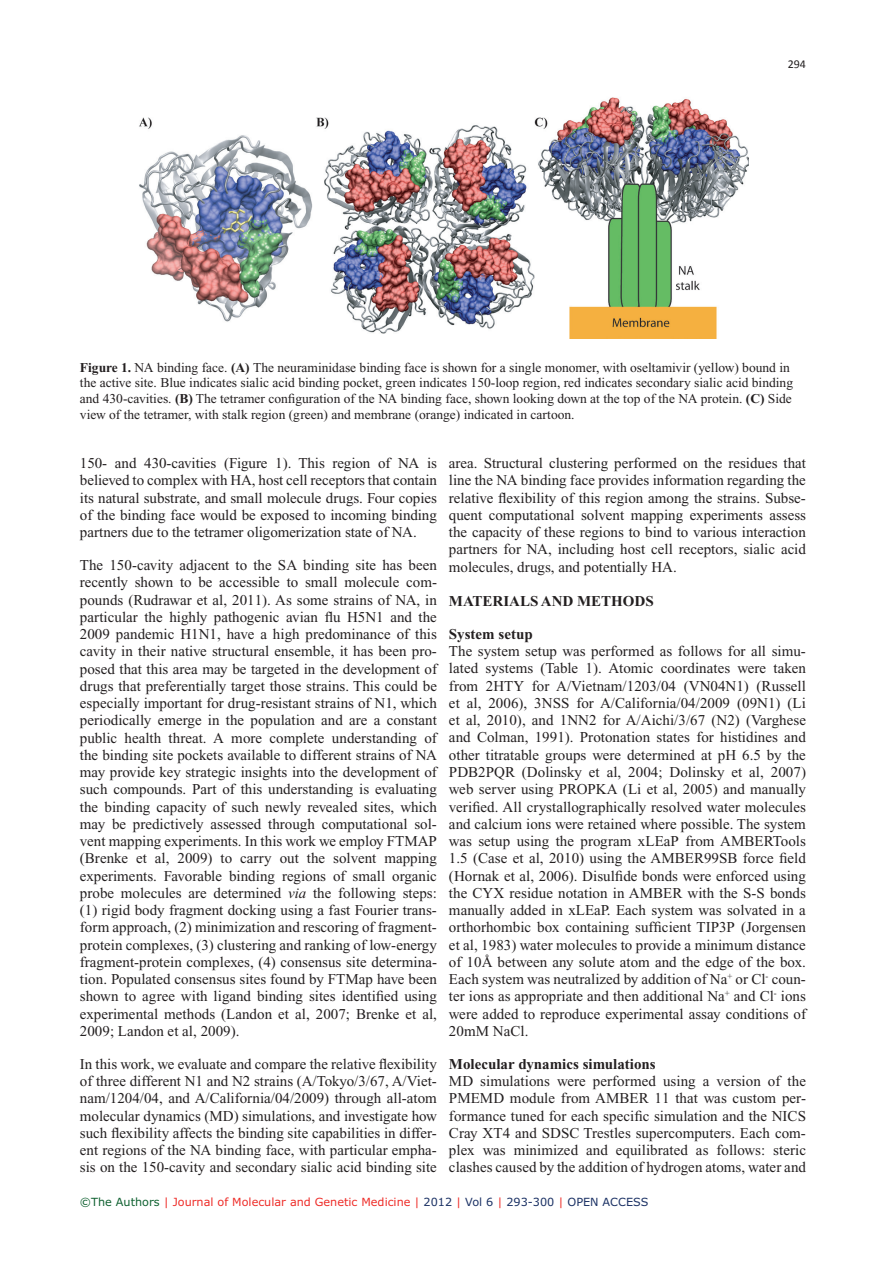
<style>
.page{position:relative;width:893px;height:1263px;background:#fff}
.page>*{position:absolute;margin:0;border:0;box-sizing:border-box;transform-origin:0 0}
.t1{font:15px/17.2px "Times New Roman";color:#231f20;text-align:justify}
.t2{font:700 15px/32.8px "Times New Roman";color:#231f20}
.t3{font:13.5px/15.8px "Times New Roman";color:#231f20}
.t4{font:12px "Calibri";color:#231f20}
.t5{font:11.25px "Verdana";color:#ee2d29}
.s1{font-weight:700}
.s2{font-style:italic}
.s3{color:#116232}
.s4{color:#1c3265}
</style>
<div class="page">
<img style="left:139px;top:97px;width:610px;height:242px">
<p class="t4" style="left:788px;top:56px;width:20px">294</p>
<p class="t3" style="left:80px;top:359px;width:715px"><span class="s1">Figure 1.</span> NA binding face. <span class="s1">(A)</span> The neuraminidase binding face is shown for a single monomer, with oseltamivir (yellow) bound in the active site. Blue indicates sialic acid binding pocket, green indicates 150-loop region, red indicates secondary sialic acid binding and 430-cavities. <span class="s1">(B)</span> The tetramer configuration of the NA binding face, shown looking down at the top of the NA protein. <span class="s1">(C)</span> Side view of the tetramer, with stalk region (green) and membrane (orange) indicated in cartoon.</p>
<p class="t1" style="left:80px;top:454px;width:359px">150- and 430-cavities (Figure 1). This region of NA is believed to complex with HA, host cell receptors that contain its natural substrate, and small molecule drugs. Four copies of the binding face would be exposed to incoming binding partners due to the tetramer oligomerization state of NA.</p>
<p class="t1" style="left:80px;top:556px;width:359px">The 150-cavity adjacent to the SA binding site has been recently shown to be accessible to small molecule com&shy;pounds (Rudrawar et al, 2011). As some strains of NA, in particular the highly pathogenic avian flu H5N1 and the 2009 pandemic H1N1, have a high predominance of this cavity in their native structural ensemble, it has been pro&shy;posed that this area may be targeted in the development of drugs that preferentially target those strains. This could be especially important for drug-resistant strains of N1, which periodically emerge in the population and are a constant public health threat. A more complete understanding of the binding site pockets available to different strains of NA may provide key strategic insights into the development of such compounds. Part of this understanding is evaluating the binding capacity of such newly revealed sites, which may be predictively assessed through computational sol&shy;vent mapping experiments. In this work we employ FTMAP (Brenke et al, 2009) to carry out the solvent mapping experiments. Favorable binding regions of small organic probe molecules are determined <span class="s2">via</span> the following steps: (1) rigid body fragment docking using a fast Fourier trans&shy;form approach, (2) minimization and rescoring of fragment&shy;protein complexes, (3) clustering and ranking of low-energy fragment-protein complexes, (4) consensus site determina&shy;tion. Populated consensus sites found by FTMap have been shown to agree with ligand binding sites identified using experimental methods (Landon et al, 2007; Brenke et al, 2009; Landon et al, 2009).</p>
<p class="t1" style="left:80px;top:1055px;width:358px">In this work, we evaluate and compare the relative flexibility of three different N1 and N2 strains (A/Tokyo/3/67, A/Viet&shy;nam/1204/04, and A/California/04/2009) through all-atom molecular dynamics (MD) simulations, and investigate how such flexibility affects the binding site capabilities in differ&shy;ent regions of the NA binding face, with particular empha&shy;sis on the 150-cavity and secondary sialic acid binding site</p>
<p class="t1" style="left:449px;top:454px;width:359px">area. Structural clustering performed on the residues that line the NA binding face provides information regarding the relative flexibility of this region among the strains. Subse&shy;quent computational solvent mapping experiments assess the capacity of these regions to bind to various interaction partners for NA, including host cell receptors, sialic acid molecules, drugs, and potentially HA.</p>
<p class="t2" style="left:449px;top:585px;width:206px">MATERIALS AND METHODS<br>System setup</p>
<p class="t1" style="left:449px;top:643px;width:359px">The system setup was performed as follows for all simu&shy;lated systems (Table 1). Atomic coordinates were taken from 2HTY for A/Vietnam/1203/04 (VN04N1) (Russell et al, 2006), 3NSS for A/California/04/2009 (09N1) (Li et al, 2010), and 1NN2 for A/Aichi/3/67 (N2) (Varghese and Colman, 1991). Protonation states for histidines and other titratable groups were determined at pH 6.5 by the PDB2PQR (Dolinsky et al, 2004; Dolinsky et al, 2007) web server using PROPKA (Li et al, 2005) and manually verified. All crystallographically resolved water molecules and calcium ions were retained where possible. The system was setup using the program xLEaP from AMBERTools 1.5 (Case et al, 2010) using the AMBER99SB force field (Hornak et al, 2006). Disulfide bonds were enforced using the CYX residue notation in AMBER with the S-S bonds manually added in xLEaP. Each system was solvated in a orthorhombic box containing sufficient TIP3P (Jorgensen et al, 1983) water molecules to provide a minimum distance of 10Å between any solute atom and the edge of the box.<br>Each system was neutralized by addition of Na<sup>+</sup> or Cl<sup>-</sup> coun&shy;ter ions as appropriate and then additional Na<sup>+</sup> and Cl<sup>-</sup> ions were added to reproduce experimental assay conditions of 20mM NaCl.</p>
<p class="t2" style="left:449px;top:1047px;width:208px">Molecular dynamics simulations</p>
<p class="t1" style="left:449px;top:1072px;width:359px">MD simulations were performed using a version of the PMEMD module from AMBER 11 that was custom per&shy;formance tuned for each specific simulation and the NICS Cray XT4 and SDSC Trestles supercomputers. Each com&shy;plex was minimized and equilibrated as follows: steric clashes caused by the addition of hydrogen atoms, water and</p>
<p class="t5" style="left:80px;top:1195px;width:570px"><span class="s3">©The Authors</span> | Journal of Molecular and Genetic Medicine | <span class="s4">2012</span> | <span class="s4">Vol 6</span> | <span class="s4">293-300</span> | <span class="s4">OPEN ACCESS</span></p>
</div>
